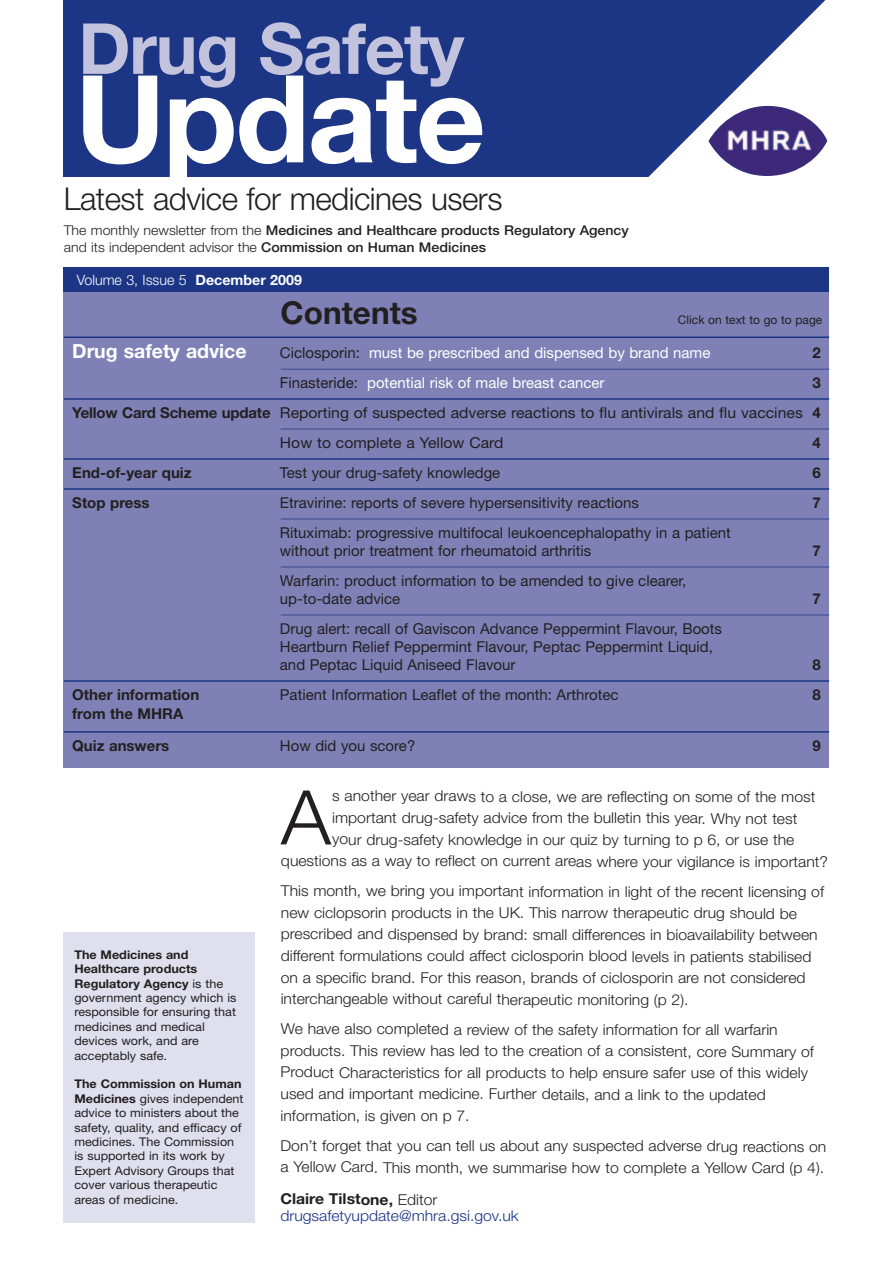
<style>
.page{position:relative;width:893px;height:1263px;background:#fff}
.page>*{position:absolute;margin:0;border:0;box-sizing:border-box;transform-origin:0 0}
.t1{font:700 121.5px "Helvetica Neue";letter-spacing:-.015em;color:#fff}
.t2{font:300 75.45px "Helvetica Neue CE";color:#231f20;scale:1.05 1}
.t3{font:700 70.5px "Helvetica Neue";letter-spacing:-.015em;color:#c3c3dd}
.t4{font:300 31.5px "Helvetica Neue CE";letter-spacing:-.015em;color:#231f20}
.t5{font:700 31.5px "Helvetica Neue";color:#231f20}
.t6{font:700 19.5px "Helvetica Neue";color:#fff}
.t7{font:300 15px/21.6px "Helvetica Neue CE";color:#231f20;scale:1.05 1}
.t8{font:15px/18px "Helvetica Neue";color:#231f20}
.t9{font:15px "Helvetica Neue";color:#231f20;scale:1.05 1}
.t10{font:15px "Helvetica Neue";color:#fff}
.t11{font:700 15px/31.5px "Helvetica Neue";color:#231f20}
.t12{font:300 15px "Helvetica Neue CE";color:#193487;scale:1.05 1}
.t13{font:700 15px "Helvetica Neue";color:#231f20;scale:1.05 1}
.t14{font:300 14.25px "Helvetica Neue CE";color:#fff}
.t15{font:500 13.5px/17.2px "Helvetica Neue CE";color:#231f20;scale:1.05 1}
.t16{font:12px/14.4px "Helvetica Neue";color:#231f20;scale:1.05 1}
.t17{font:12px "Helvetica Neue";color:#231f20}
.s1{font-weight:300}
.s2{font-family:"Helvetica Neue";font-weight:700}
.s3{color:#231f20}
.s4{font-weight:700}
.s5{font-family:"Helvetica Neue CE";font-weight:300}
</style>
<div class="page">
<div style="left:64px;top:0;width:765px;height:176px;background:#1c3685"></div>
<svg style="left:588px;top:0;width:241px;height:177px"></svg>
<img style="left:708px;top:106px;width:119px;height:70px">
<div style="left:64px;top:268px;width:765px;height:24px;background:#1c3685"></div>
<div style="left:64px;top:932px;width:191px;height:290px;background:#dfdfed"></div>
<div style="left:64px;top:292px;width:765px;height:475px;background:#7f81b6"></div>
<hr style="left:64px;top:336px;width:765px;height:2px;background:#1c3685">
<hr style="left:281px;top:368px;width:548px;height:2px;background:#515a9c">
<hr style="left:64px;top:398px;width:765px;height:2px;background:#1c3685">
<hr style="left:281px;top:428px;width:548px;height:2px;background:#515a9c">
<hr style="left:64px;top:458px;width:765px;height:2px;background:#1c3685">
<hr style="left:64px;top:488px;width:765px;height:2px;background:#1c3685">
<hr style="left:281px;top:518px;width:548px;height:2px;background:#515a9c">
<hr style="left:281px;top:566px;width:548px;height:2px;background:#515a9c">
<hr style="left:281px;top:614px;width:548px;height:2px;background:#515a9c">
<hr style="left:64px;top:680px;width:765px;height:2px;background:#1c3685">
<hr style="left:64px;top:731px;width:765px;height:2px;background:#1c3685">
<h3 class="t3" style="left:78px;top:23px;width:387px">Drug Safety</h3>
<h1 class="t1" style="left:75px;top:76px;width:412px">Update</h1>
<h3 class="t4" style="left:64px;top:188px;width:440px">Latest advice for medicines users</h3>
<p class="t15" style="left:64px;top:223px;width:540px"><span class="s1">The monthly newsletter from the</span> Medicines and Healthcare products Regulatory Agency <span class="s1">and its independent advisor the</span> Commission on Human Medicines</p>
<p class="t14" style="left:77px;top:275px;width:227px">Volume 3, Issue 5 <span class="s2">December 2009</span></p>
<h3 class="t5" style="left:281px;top:301px;width:139px">Contents</h3>
<p class="t17" style="left:678px;top:315px;width:146px">Click on text to go to page</p>
<h3 class="t6" style="left:72px;top:344px;width:176px">Drug safety advice</h3>
<p class="t10" style="left:280px;top:347px;width:432px"><span class="s3">Ciclosporin:</span> must be prescribed and dispensed by brand name</p>
<p class="t11" style="left:812px;top:338px;width:10px">2</p>
<p class="t10" style="left:280px;top:377px;width:326px"><span class="s3">Finasteride:</span> potential risk of male breast cancer</p>
<p class="t11" style="left:812px;top:368px;width:10px">3</p>
<p class="t9" style="left:72px;top:407px;width:714px"><span class="s4">Yellow Card Scheme update</span> Reporting of suspected adverse reactions to flu antivirals and flu vaccines <span class="s4">4</span></p>
<p class="t9" style="left:280px;top:437px;width:214px">How to complete a Yellow Card</p>
<p class="t11" style="left:812px;top:428px;width:10px">4</p>
<p class="t11" style="left:72px;top:458px;width:121px">End-of-year quiz</p>
<p class="t8" style="left:280px;top:465px;width:222px">Test your drug-safety knowledge</p>
<p class="t11" style="left:812px;top:458px;width:10px">6</p>
<p class="t11" style="left:72px;top:488px;width:79px">Stop press</p>
<p class="t8" style="left:280px;top:495px;width:360px">Etravirine: reports of severe hypersensitivity reactions</p>
<p class="t11" style="left:812px;top:488px;width:10px">7</p>
<p class="t8" style="left:280px;top:525px;width:452px">Rituximab: progressive multifocal leukoencephalopathy in a patient without prior treatment for rheumatoid arthritis</p>
<p class="t11" style="left:812px;top:536px;width:10px">7</p>
<p class="t8" style="left:280px;top:573px;width:408px">Warfarin: product information to be amended to give clearer, up-to-date advice</p>
<p class="t8" style="left:280px;top:621px;width:444px">Drug alert: recall of Gaviscon Advance Peppermint Flavour, Boots<br>Heartburn Relief Peppermint Flavour, Peptac Peppermint Liquid, and Peptac Liquid Aniseed Flavour</p>
<p class="t11" style="left:812px;top:584px;width:10px">7</p>
<p class="t11" style="left:812px;top:650px;width:10px">8</p>
<p class="t11" style="left:72px;top:680px;width:129px">Other information</p>
<p class="t8" style="left:280px;top:687px;width:340px">Patient Information Leaflet of the month: Arthrotec</p>
<p class="t11" style="left:812px;top:680px;width:10px">8</p>
<p class="t11" style="left:72px;top:700px;width:113px">from the MHRA<br>Quiz answers</p>
<p class="t8" style="left:280px;top:738px;width:137px">How did you score?</p>
<p class="t11" style="left:812px;top:731px;width:10px">9</p>
<p class="t16" style="left:74px;top:948px;width:156px"><span class="s4">The Medicines and<br>Healthcare products<br>Regulatory Agency</span> is the government agency which is responsible for ensuring that medicines and medical devices work, and are acceptably safe.</p>
<p class="t16" style="left:74px;top:1078px;width:163px"><span class="s4">The Commission on Human<br>Medicines</span> gives independent advice to ministers about the safety, quality, and efficacy of medicines. The Commission is supported in its work by<br>Expert Advisory Groups that cover various therapeutic areas of medicine.</p>
<h2 class="t2" style="left:281px;top:790px;width:49px">A</h2>
<p class="t7" style="left:332px;top:787px;width:462px">s another year draws to a close, we are reflecting on some of the most</p>
<p class="t7" style="left:332px;top:808px;width:444px">important drug-safety advice from the bulletin this year. Why not test</p>
<p class="t7" style="left:332px;top:830px;width:442px">your drug-safety knowledge in our quiz by turning to p 6, or use the</p>
<p class="t7" style="left:281px;top:852px;width:523px">questions as a way to reflect on current areas where your vigilance is important?</p>
<p class="t7" style="left:281px;top:882px;width:519px">This month, we bring you important information in light of the recent licensing of new ciclopsorin products in the UK. This narrow therapeutic drug should be prescribed and dispensed by brand: small differences in bioavailability between different formulations could affect ciclosporin blood levels in patients stabilised on a specific brand. For this reason, brands of ciclosporin are not considered interchangeable without careful therapeutic monitoring (p 2).</p>
<p class="t7" style="left:281px;top:1020px;width:510px">We have also completed a review of the safety information for all warfarin products. This review has led to the creation of a consistent, core Summary of Product Characteristics for all products to help ensure safer use of this widely used and important medicine. Further details, and a link to the updated information, is given on p 7.</p>
<p class="t7" style="left:280px;top:1136px;width:521px">Don’t forget that you can tell us about any suspected adverse drug reactions on a Yellow Card. This month, we summarise how to complete a Yellow Card (p 4).</p>
<p class="t13" style="left:280px;top:1194px;width:151px">Claire Tilstone, <span class="s5">Editor</span></p>
<p class="t12" style="left:280px;top:1210px;width:228px">drugsafetyupdate@mhra.gsi.gov.uk</p>
</div>
